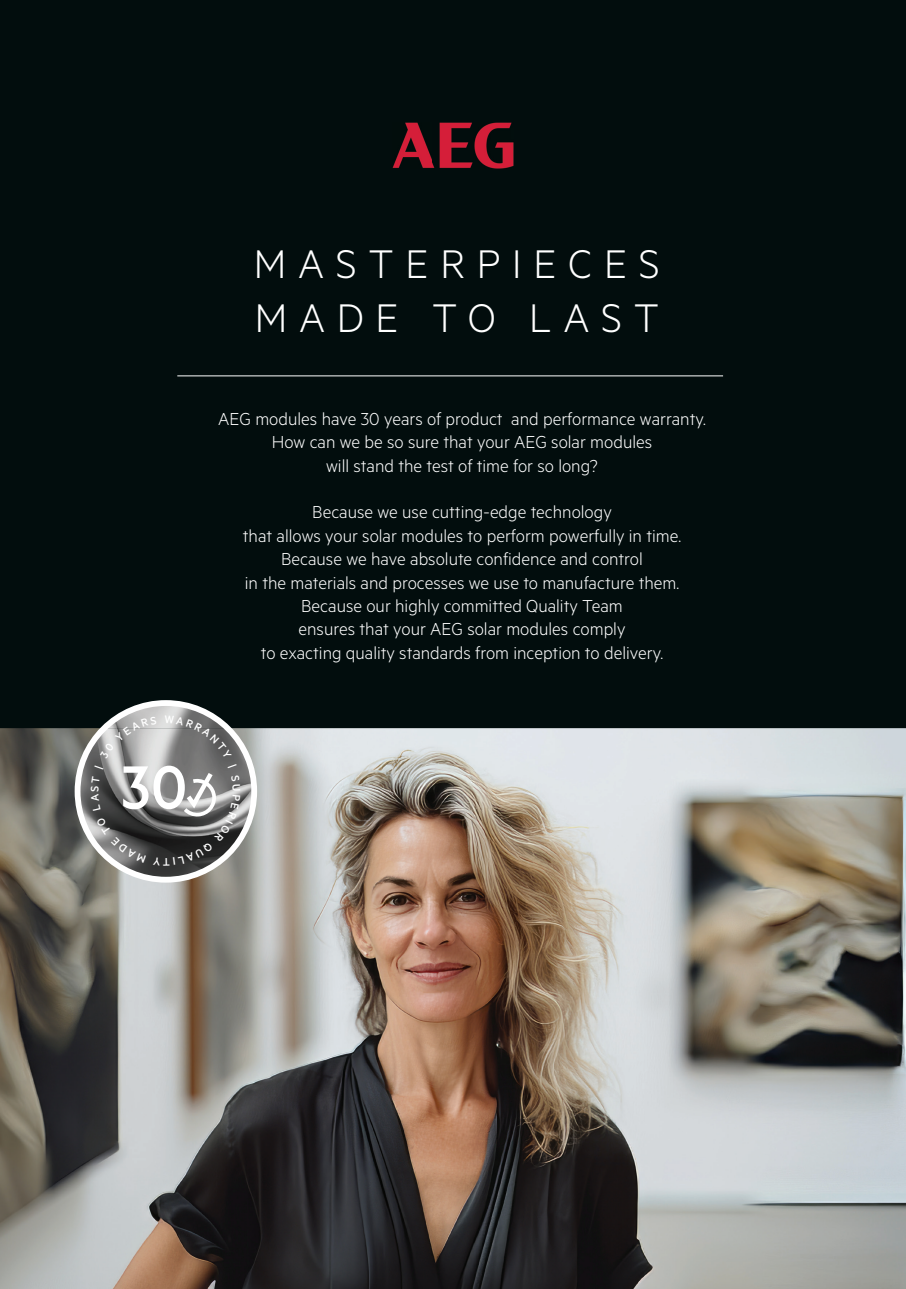
<style>
.page{position:relative;width:906px;height:1289px;background:#fff}
.page>*{position:absolute;margin:0;border:0;box-sizing:border-box;transform-origin:0 0}
.t1{font:500 68.7px "Metric";color:#fff}
.t2{font:300 45px/54px "Metric";letter-spacing:.26em;color:#fff}
.t3{font:300 19.5px/23.4px "Metric";color:#fff;text-align:center}
</style>
<div class="page">
<div style="left:0;top:0;width:906px;height:1288px;background:#020d0d"></div>
<img style="left:0;top:728px;width:906px;height:560px">
<img style="left:116px;top:703px;width:100px;height:12px">
<img style="left:78px;top:728px;width:176px;height:152px">
<div style="left:75px;top:700px;width:182px;height:182px;border:6px solid #fff;border-radius:50%"></div>
<img style="left:392px;top:122px;width:121px;height:46px">
<hr style="left:177px;top:375px;width:546px;height:1px;background:#fff">
<svg style="left:91px;top:715px;width:149px;height:150px;background:#7d7d7d"></svg>
<h2 class="t2" style="left:254px;top:235px;width:407px">MASTERPIECES<br>MADE TO LAST</h2>
<p class="t3" style="left:218px;top:406px;width:489px">AEG modules have 30 years of product and performance warranty.<br>How can we be so sure that your AEG solar modules<br>will stand the test of time for so long?</p>
<p class="t3" style="left:243px;top:499px;width:440px">Because we use cutting-edge technology<br>that allows your solar modules to perform powerfully in time.<br>Because we have absolute confidence and control<br>in the materials and processes we use to manufacture them.<br>Because our highly committed Quality Team<br>ensures that your AEG solar modules comply<br>to exacting quality standards from inception to delivery.</p>
<h1 class="t1" style="left:121px;top:747px;width:68px">30</h1>
</div>
